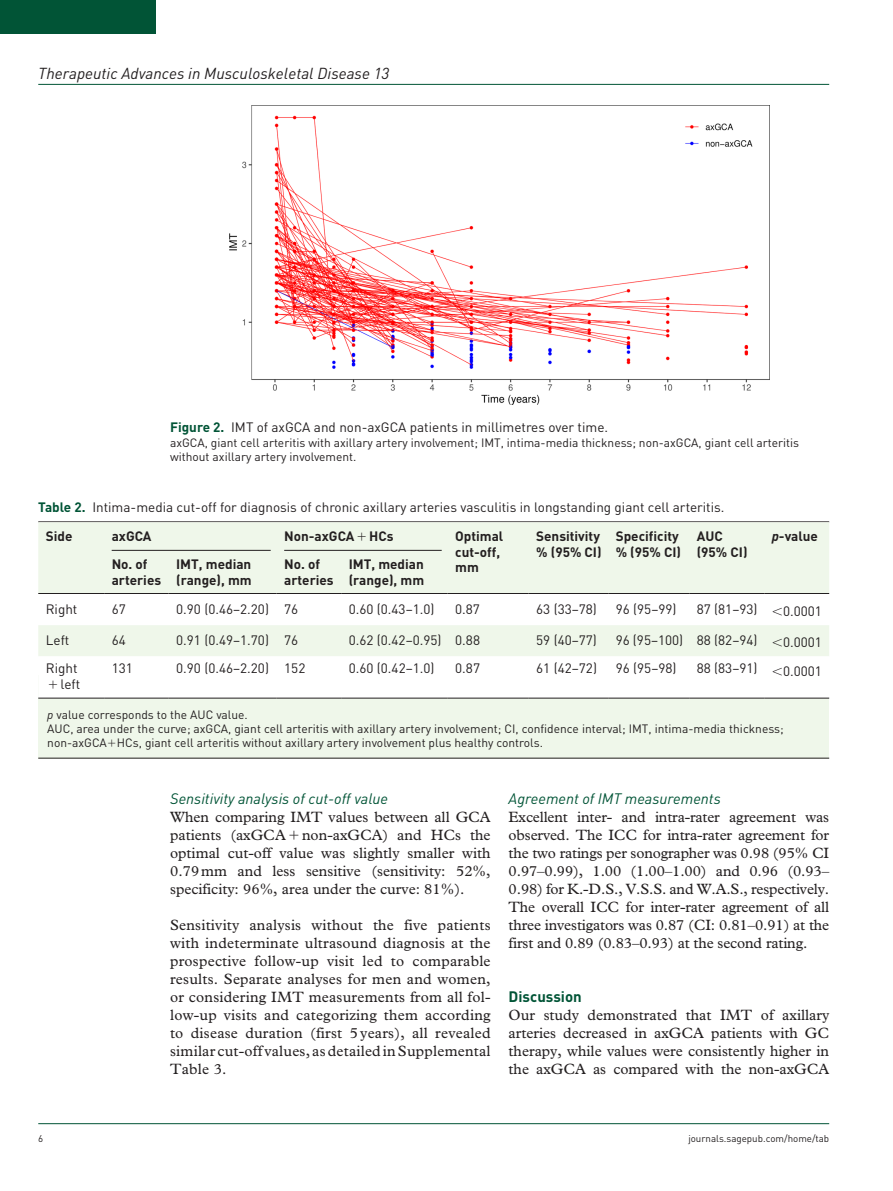
<style>
.page{position:relative;width:893px;height:1191px;background:#fff}
.page>*{position:absolute;margin:0;border:0;box-sizing:border-box;transform-origin:0 0}
.t1{font:italic 15.75px "DIN";color:#231f20}
.t2{font:15px/18px "Plantin Std";color:#231f20;text-align:justify}
.t3{font:italic 15px "DIN";color:#015436}
.t4{font:700 15px "DIN";color:#015436}
.t5{font:13.5px/28.5px "DIN";color:#231f20}
.t6{font:700 13.5px/15.8px "DIN";color:#231f20}
.t7{font:12px/14.2px "DIN";color:#231f20}
.t8{font:9.75px "DIN";color:#231f20}
.s1{font-weight:700;color:#015436}
.s2{font-weight:700}
.s3{font-style:italic}
</style>
<div class="page">
<hr style="left:38px;top:84px;width:791px;height:1px;background:#015436">
<hr style="left:38px;top:1123px;width:791px;height:1px;background:#015436">
<div style="left:0;top:0;width:155px;height:34px;background:#015436"></div>
<div style="left:38px;top:675px;width:791px;height:83px;background:#eff7ea"></div>
<hr style="left:38px;top:521px;width:791px;height:1px;background:#231f20">
<hr style="left:38px;top:757px;width:791px;height:1px;background:#231f20">
<div style="left:38px;top:522px;width:791px;height:71px;background:#eff7ea"></div>
<svg style="left:38px;top:625px;width:791px;height:72px"></svg>
<hr style="left:38px;top:593px;width:66px;height:1px;background:#231f20">
<hr style="left:104px;top:593px;width:65px;height:1px;background:#231f20">
<hr style="left:169px;top:593px;width:108px;height:1px;background:#231f20">
<hr style="left:277px;top:593px;width:64px;height:1px;background:#231f20">
<hr style="left:341px;top:593px;width:107px;height:1px;background:#231f20">
<hr style="left:38px;top:697px;width:66px;height:1px;background:#231f20">
<hr style="left:104px;top:697px;width:65px;height:1px;background:#231f20">
<hr style="left:169px;top:697px;width:108px;height:1px;background:#231f20">
<hr style="left:277px;top:697px;width:64px;height:1px;background:#231f20">
<hr style="left:341px;top:697px;width:107px;height:1px;background:#231f20">
<hr style="left:448px;top:697px;width:81px;height:1px;background:#231f20">
<hr style="left:529px;top:697px;width:79px;height:1px;background:#231f20">
<hr style="left:608px;top:697px;width:81px;height:1px;background:#231f20">
<hr style="left:689px;top:697px;width:75px;height:1px;background:#231f20">
<hr style="left:448px;top:593px;width:81px;height:1px;background:#231f20">
<hr style="left:529px;top:593px;width:79px;height:1px;background:#231f20">
<hr style="left:608px;top:593px;width:81px;height:1px;background:#231f20">
<hr style="left:689px;top:593px;width:75px;height:1px;background:#231f20">
<hr style="left:764px;top:593px;width:65px;height:1px;background:#231f20">
<hr style="left:764px;top:697px;width:65px;height:1px;background:#231f20">
<hr style="left:112px;top:550px;width:159px;height:1px;background:#231f20">
<hr style="left:284px;top:550px;width:158px;height:1px;background:#231f20">
<img style="left:230px;top:106px;width:540px;height:298px">
<svg style="left:358px;top:532px;width:8px;height:8px"></svg>
<svg style="left:773px;top:639px;width:9px;height:8px"></svg>
<svg style="left:49px;top:681px;width:8px;height:8px"></svg>
<svg style="left:773px;top:667px;width:9px;height:8px"></svg>
<p class="t1" style="left:38px;top:63px;width:353px">Therapeutic Advances in Musculoskeletal Disease 13</p>
<p class="t5" style="left:170px;top:413px;width:440px"><span class="s1">Figure 2.</span> IMT of axGCA and non-axGCA patients in millimetres over time.</p>
<p class="t7" style="left:170px;top:435px;width:631px">axGCA, giant cell arteritis with axillary artery involvement; IMT, intima-media thickness; non-axGCA, giant cell arteritis without axillary artery involvement.</p>
<p class="t5" style="left:46px;top:493px;width:680px;text-indent:-8px"><span class="s1">Table 2.</span> Intima-media cut-off for diagnosis of chronic axillary arteries vasculitis in longstanding giant cell arteritis.<br><span class="s2">Side</span></p>
<p class="t6" style="left:112px;top:527px;width:41px">axGCA</p>
<p class="t6" style="left:284px;top:527px;width:111px">Non-axGCA HCs</p>
<p class="t6" style="left:455px;top:527px;width:50px">Optimal cut-off, mm</p>
<p class="t6" style="left:536px;top:527px;width:67px">Sensitivity % (95% CI)</p>
<p class="t6" style="left:616px;top:527px;width:67px">Specificity % (95% CI)</p>
<p class="t6" style="left:697px;top:527px;width:52px">AUC (95% CI)</p>
<p class="t6" style="left:772px;top:527px;width:48px"><span class="s3">p</span>-value</p>
<p class="t6" style="left:112px;top:555px;width:51px">No. of arteries</p>
<p class="t6" style="left:176px;top:555px;width:77px">IMT, median (range), mm</p>
<p class="t6" style="left:284px;top:555px;width:51px">No. of arteries</p>
<p class="t6" style="left:349px;top:555px;width:77px">IMT, median (range), mm</p>
<p class="t5" style="left:46px;top:594px;width:33px">Right</p>
<p class="t5" style="left:112px;top:594px;width:16px">67</p>
<p class="t5" style="left:176px;top:594px;width:124px">0.90 (0.46–2.20) 76</p>
<p class="t5" style="left:349px;top:594px;width:87px">0.60 (0.43–1.0)</p>
<p class="t5" style="left:455px;top:594px;width:26px">0.87</p>
<p class="t5" style="left:536px;top:594px;width:62px">63 (33–78)</p>
<p class="t5" style="left:616px;top:594px;width:62px">96 (95–99)</p>
<p class="t5" style="left:697px;top:594px;width:62px">87 (81–93)</p>
<p class="t5" style="left:783px;top:597px;width:40px">0.0001</p>
<p class="t5" style="left:46px;top:626px;width:25px">Left</p>
<p class="t5" style="left:112px;top:626px;width:16px">64</p>
<p class="t5" style="left:176px;top:626px;width:124px">0.91 (0.49–1.70) 76</p>
<p class="t5" style="left:349px;top:626px;width:133px">0.62 (0.42–0.95) 0.88</p>
<p class="t5" style="left:536px;top:626px;width:62px">59 (40–77)</p>
<p class="t5" style="left:616px;top:626px;width:143px">96 (95–100) 88 (82–94)</p>
<p class="t5" style="left:783px;top:628px;width:40px">0.0001</p>
<p class="t5" style="left:46px;top:660px;width:36px;line-height:15.8px;text-align:right">Right left</p>
<p class="t5" style="left:112px;top:654px;width:23px">131</p>
<p class="t5" style="left:176px;top:654px;width:131px">0.90 (0.46–2.20) 152</p>
<p class="t5" style="left:349px;top:654px;width:87px">0.60 (0.42–1.0)</p>
<p class="t5" style="left:455px;top:654px;width:26px">0.87</p>
<p class="t5" style="left:536px;top:654px;width:62px">61 (42–72)</p>
<p class="t5" style="left:616px;top:654px;width:62px">96 (95–98)</p>
<p class="t5" style="left:697px;top:654px;width:62px">88 (83–91)</p>
<p class="t5" style="left:783px;top:656px;width:40px">0.0001</p>
<p class="t7" style="left:47px;top:707px;width:738px"><span class="s3">p</span> value corresponds to the AUC value.<br>AUC, area under the curve; axGCA, giant cell arteritis with axillary artery involvement; CI, confidence interval; IMT, intima-media thickness; non-axGCA HCs, giant cell arteritis without axillary artery involvement plus healthy controls.</p>
<p class="t3" style="left:170px;top:789px;width:220px">Sensitivity analysis of cut-off value</p>
<p class="t2" style="left:170px;top:808px;width:322px">When comparing IMT values between all GCA patients (axGCA non-axGCA) and HCs the optimal cut-off value was slightly smaller with 0.79mm and less sensitive (sensitivity: 52%, specificity: 96%, area under the curve: 81%).</p>
<p class="t2" style="left:170px;top:916px;width:322px">Sensitivity analysis without the five patients with indeterminate ultrasound diagnosis at the prospective follow-up visit led to comparable results. Separate analyses for men and women, or considering IMT measurements from all fol&shy;low-up visits and categorizing them according to disease duration (first 5 years), all revealed similar cut-off values, as detailed in Supplemental Table 3.</p>
<p class="t3" style="left:509px;top:789px;width:214px">Agreement of IMT measurements</p>
<p class="t2" style="left:509px;top:808px;width:322px">Excellent inter- and intra-rater agreement was observed. The ICC for intra-rater agreement for the two ratings per sonographer was 0.98 (95% CI 0.97–0.99), 1.00 (1.00–1.00) and 0.96 (0.93– 0.98) for K.-D.S., V.S.S. and W.A.S., respectively.<br>The overall ICC for inter-rater agreement of all three investigators was 0.87 (CI: 0.81–0.91) at the first and 0.89 (0.83–0.93) at the second rating.</p>
<p class="t4" style="left:509px;top:987px;width:75px">Discussion</p>
<p class="t2" style="left:509px;top:1006px;width:322px">Our study demonstrated that IMT of axillary arteries decreased in axGCA patients with GC therapy, while values were consistently higher in the axGCA as compared with the non-axGCA</p>
<p class="t8" style="left:38px;top:1132px;width:7px">6</p>
<p class="t8" style="left:688px;top:1132px;width:142px">journals.sagepub.com/home/tab</p>
</div>
